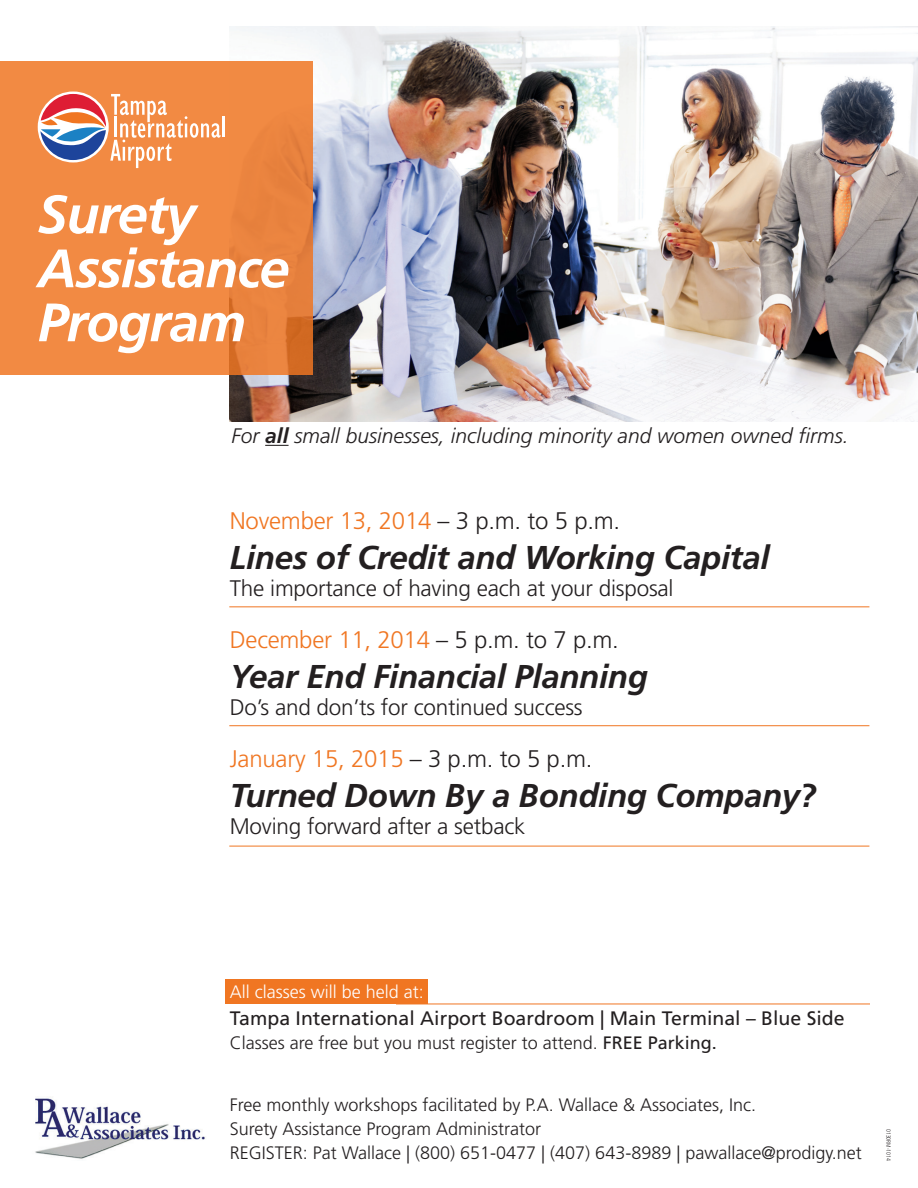
<style>
.page{position:relative;width:918px;height:1188px;background:#fff}
.page>*{position:absolute;margin:0;border:0;box-sizing:border-box;transform-origin:0 0}
.t1{font:italic 700 54px "Frutiger LT Std";letter-spacing:-.025em;color:#fff}
.t2{font:italic 700 33px "Frutiger LT Std";letter-spacing:-.01em;color:#231f20}
.t3{font:300 24px "Frutiger LT Std";letter-spacing:-.01em;color:#f07622}
.t4{font:300 22.5px "Frutiger LT Std";letter-spacing:-.01em;color:#231f20}
.t5{font:italic 300 21px "Frutiger LT Std";color:#231f20}
.t6{font:19.5px "Frutiger LT Std";color:#231f20}
.t7{font:300 18px "Frutiger LT Std";color:#231f20}
.t8{font:300 18px "Frutiger LT Std";color:#fff}
.t9{font:300 condensed 6px "Frutiger LT Std";color:#231f20}
.s1{font-weight:700}
.s2{color:#231f20}
.s3{font-weight:400}
</style>
<div class="page">
<img style="left:230px;top:26px;width:688px;height:395px">
<svg style="left:265px;top:445px;width:24px;height:1px"></svg>
<img style="left:35px;top:1097px;width:170px;height:62px">
<div style="left:0;top:62px;width:313px;height:313px;background:#f28a43"></div>
<div style="left:225px;top:980px;width:203px;height:24px;background:#f07622"></div>
<hr style="left:222px;top:117px;width:3px;height:20px;background:#fff">
<svg style="left:40px;top:94px;width:181px;height:74px"></svg>
<hr style="left:396px;top:1004px;width:474px;height:1px;background:#f07622">
<hr style="left:229px;top:607px;width:640px;height:1px;background:#f07622">
<hr style="left:229px;top:725px;width:640px;height:1px;background:#f07622">
<hr style="left:229px;top:846px;width:640px;height:1px;background:#f07622">
<p class="t1" style="left:38px;top:183px;width:160px">Surety</p>
<p class="t1" style="left:38px;top:237px;width:253px">Assistance</p>
<p class="t1" style="left:38px;top:291px;width:209px">Program</p>
<p class="t5" style="left:231px;top:424px;width:619px">For <span class="s1">all</span> small businesses, including minority and women owned firms.</p>
<p class="t3" style="left:230px;top:507px;width:392px">November 13, 2014 <span class="s2">– 3 p.m. to 5 p.m.</span></p>
<p class="t2" style="left:230px;top:538px;width:541px">Lines of Credit and Working Capital</p>
<p class="t4" style="left:230px;top:575px;width:445px">The importance of having each at your disposal</p>
<p class="t3" style="left:230px;top:626px;width:391px">December 11, 2014 <span class="s2">– 5 p.m. to 7 p.m.</span></p>
<p class="t2" style="left:230px;top:657px;width:420px">Year End Financial Planning</p>
<p class="t4" style="left:230px;top:694px;width:354px">Do’s and don’ts for continued success</p>
<p class="t3" style="left:230px;top:745px;width:364px">January 15, 2015 <span class="s2">– 3 p.m. to 5 p.m.</span></p>
<p class="t2" style="left:230px;top:776px;width:588px">Turned Down By a Bonding Company?</p>
<p class="t4" style="left:230px;top:813px;width:297px">Moving forward after a setback</p>
<p class="t8" style="left:230px;top:981px;width:196px">All classes will be held at:</p>
<p class="t6" style="left:230px;top:1006px;width:616px">Tampa International Airport Boardroom | Main Terminal – Blue Side</p>
<p class="t7" style="left:230px;top:1032px;width:489px">Classes are free but you must register to attend. <span class="s3">FREE Parking.</span></p>
<p class="t7" style="left:230px;top:1094px;width:528px">Free monthly workshops facilitated by P.A. Wallace &amp; Associates, Inc.</p>
<p class="t7" style="left:230px;top:1118px;width:313px">Surety Assistance Program Administrator</p>
<p class="t7" style="left:230px;top:1142px;width:633px">REGISTER: Pat Wallace | (800) 651-0477 | (407) 643-8989 | pawallace@prodigy.net</p>
<p class="t9" style="left:892px;top:1129px;width:34px;rotate:90deg">0130RM-1014</p>
</div>
